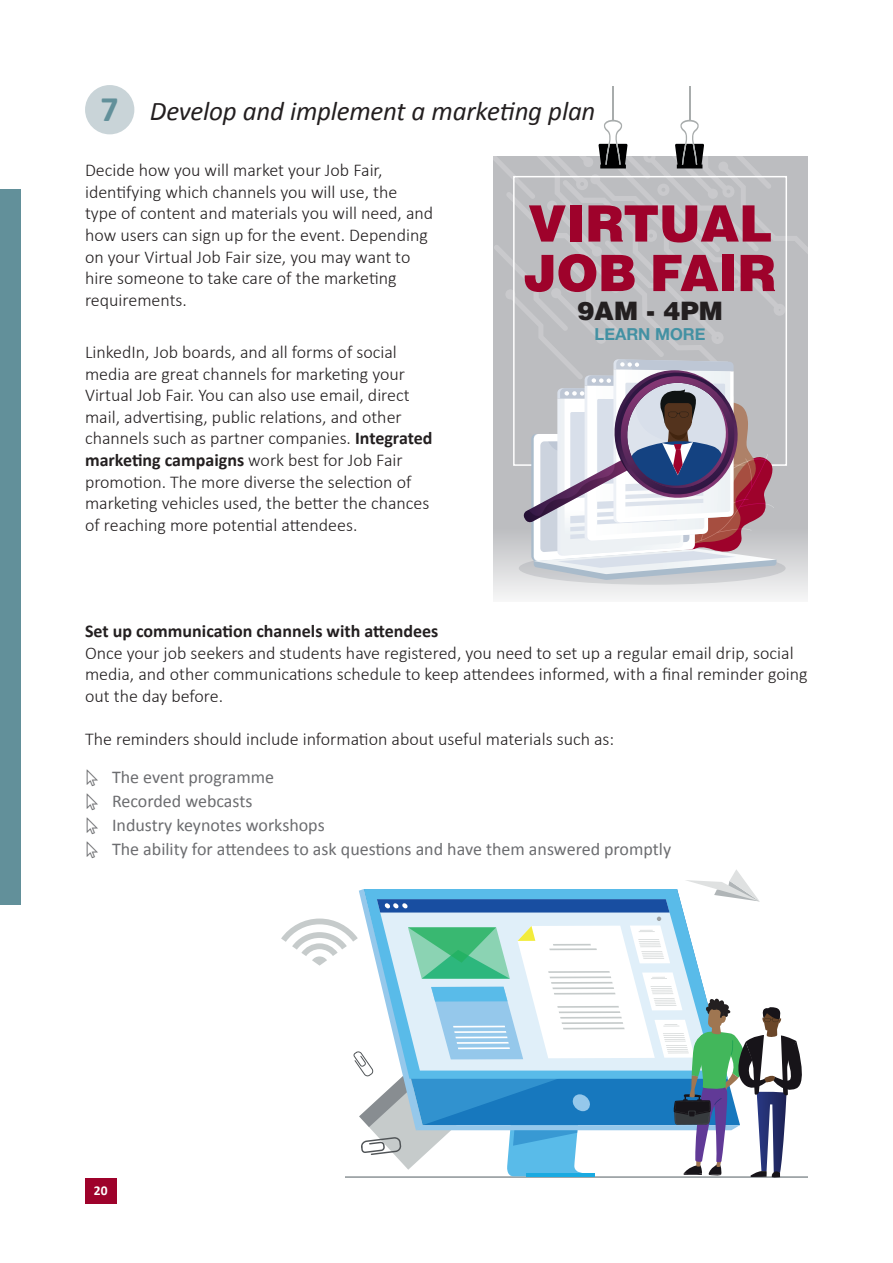
<style>
.page{position:relative;width:893px;height:1263px;background:#fff}
.page>*{position:absolute;margin:0;border:0;box-sizing:border-box;transform-origin:0 0}
.t1{font:900 50.25px/49.5px "Helvetica";letter-spacing:-.01em;color:#9e022b}
.t2{font:italic 27px "Calibri";letter-spacing:-.01em;color:#231f20}
.t3{font:900 25.5px "Helvetica";color:#231f20}
.t4{font:300 18px/21.6px "Calibri";color:#231f20}
.t5{font:18px/24px "Calibri";color:#6c6d70}
.t6{font:700 18px "Calibri";color:#231f20}
.t7{font:700 16.5px "Helvetica Neue";color:#4391a3}
.t8{font:700 13.5px "Calibri";color:#fff}
.s1{font-weight:700;font-style:normal;font-size:36px;color:#62909a}
.s2{font-weight:700}
</style>
<div class="page">
<div style="left:85px;top:1178px;width:31px;height:26px;background:#9e022b"></div>
<div style="left:0;top:189px;width:20px;height:716px;background:#62909a"></div>
<div style="left:493px;top:527px;width:314px;height:75px;background:#eeefef"></div>
<div style="left:85px;top:85px;width:49px;height:49px;background:#c9d4d8;border-radius:50%"></div>
<hr style="left:612px;top:86px;width:2px;height:34px;background:#a8acac">
<hr style="left:689px;top:86px;width:1px;height:34px;background:#a8acac">
<svg style="left:281px;top:869px;width:527px;height:309px"></svg>
<div style="left:519px;top:552px;width:267px;height:33px;background:#d0d1d3;border-radius:50%"></div>
<svg style="left:493px;top:120px;width:314px;height:460px"></svg>
<h2 class="t2" style="left:101px;top:92px;width:496px"><span class="s1">7</span> Develop and implement a marketing plan</h2>
<p class="t4" style="left:85px;top:159px;width:350px">Decide how you will market your Job Fair, identifying which channels you will use, the type of content and materials you will need, and how users can sign up for the event. Depending on your Virtual Job Fair size, you may want to hire someone to take care of the marketing requirements.</p>
<p class="t4" style="left:85px;top:341px;width:349px">LinkedIn, Job boards, and all forms of social media are great channels for marketing your Virtual Job Fair. You can also use email, direct mail, advertising, public relations, and other channels such as partner companies. <span class="s2">Integrated marketing campaigns</span> work best for Job Fair promotion. The more diverse the selection of marketing vehicles used, the better the chances of reaching more potential attendees.</p>
<h1 class="t1" style="left:523px;top:197px;width:255px">VIRTUAL<br>JOB FAIR</h1>
<h3 class="t3" style="left:577px;top:294px;width:147px">9AM - 4PM</h3>
<p class="t7" style="left:595px;top:321px;width:112px">LEARN MORE</p>
<p class="t6" style="left:85px;top:618px;width:355px">Set up communication channels with attendees</p>
<p class="t4" style="left:85px;top:642px;width:724px">Once your job seekers and students have registered, you need to set up a regular email drip, social media, and other communications schedule to keep attendees informed, with a final reminder going out the day before.</p>
<p class="t4" style="left:85px;top:728px;width:531px">The reminders should include information about useful materials such as:</p>
<p class="t5" style="left:112px;top:764px;width:561px">The event programme<br>Recorded webcasts<br>Industry keynotes workshops<br>The ability for attendees to ask questions and have them answered promptly</p>
<p class="t8" style="left:94px;top:1181px;width:15px">20</p>
</div>
